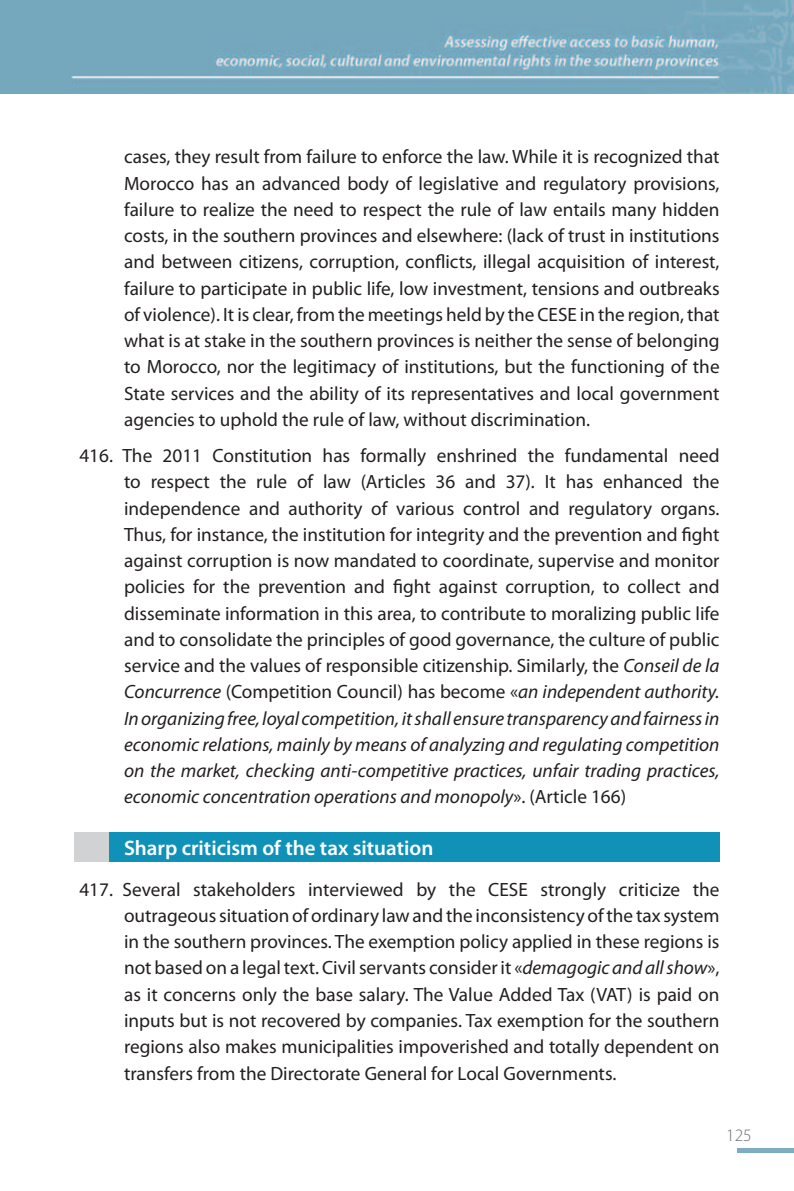
<style>
.page{position:relative;width:794px;height:1191px;background:#fff}
.page>*{position:absolute;margin:0;border:0;box-sizing:border-box;transform-origin:0 0}
.t1{font:600 21px "Myriad Pro";color:#fff}
.t2{font:19.25px/26.2px "Myriad Pro";color:#231f20;text-align:justify}
.t3{font:300 17.5px "Myriad Pro";color:#6c6d70}
.s1{font-style:italic}
</style>
<div class="page">
<img style="left:0;top:0;width:794px;height:93px">
<div style="left:737px;top:1148px;width:57px;height:5px;background:#7eacc2"></div>
<div style="left:74px;top:832px;width:645px;height:30px;background:#1092b8"></div>
<div style="left:74px;top:832px;width:35px;height:30px;background:#d1d2d4"></div>
<p class="t2" style="left:124px;top:143px;width:597px">cases, they result from failure to enforce the law. While it is recognized that Morocco has an advanced body of legislative and regulatory provisions, failure to realize the need to respect the rule of law entails many hidden costs, in the southern provinces and elsewhere: (lack of trust in institutions and between citizens, corruption, conflicts, illegal acquisition of interest, failure to participate in public life, low investment, tensions and outbreaks of violence). It is clear, from the meetings held by the CESE in the region, that what is at stake in the southern provinces is neither the sense of belonging to Morocco, nor the legitimacy of institutions, but the functioning of the State services and the ability of its representatives and local government agencies to uphold the rule of law, without discrimination.</p>
<p class="t2" style="left:124px;top:442px;width:597px;text-indent:-45px">416. The 2011 Constitution has formally enshrined the fundamental need to respect the rule of law (Articles 36 and 37). It has enhanced the independence and authority of various control and regulatory organs.<br>Thus, for instance, the institution for integrity and the prevention and fight against corruption is now mandated to coordinate, supervise and monitor policies for the prevention and fight against corruption, to collect and disseminate information in this area, to contribute to moralizing public life and to consolidate the principles of good governance, the culture of public service and the values of responsible citizenship. Similarly, the <span class="s1">Conseil de la Concurrence</span> (Competition Council) has become «<span class="s1">an independent authority.<br>In organizing free, loyal competition, it shall ensure transparency and fairness in economic relations, mainly by means of analyzing and regulating competition on the market, checking anti-competitive practices, unfair trading practices, economic concentration operations and monopoly</span>». (Article 166)</p>
<p class="t1" style="left:124px;top:834px;width:311px">Sharp criticism of the tax situation</p>
<p class="t2" style="left:124px;top:875px;width:597px;text-indent:-45px">417. Several stakeholders interviewed by the CESE strongly criticize the outrageous situation of ordinary law and the inconsistency of the tax system in the southern provinces. The exemption policy applied in these regions is not based on a legal text. Civil servants consider it «<span class="s1">demagogic and all show</span>», as it concerns only the base salary. The Value Added Tax (VAT) is paid on inputs but is not recovered by companies. Tax exemption for the southern regions also makes municipalities impoverished and totally dependent on transfers from the Directorate General for Local Governments.</p>
<p class="t3" style="left:726px;top:1125px;width:27px">125</p>
</div>
